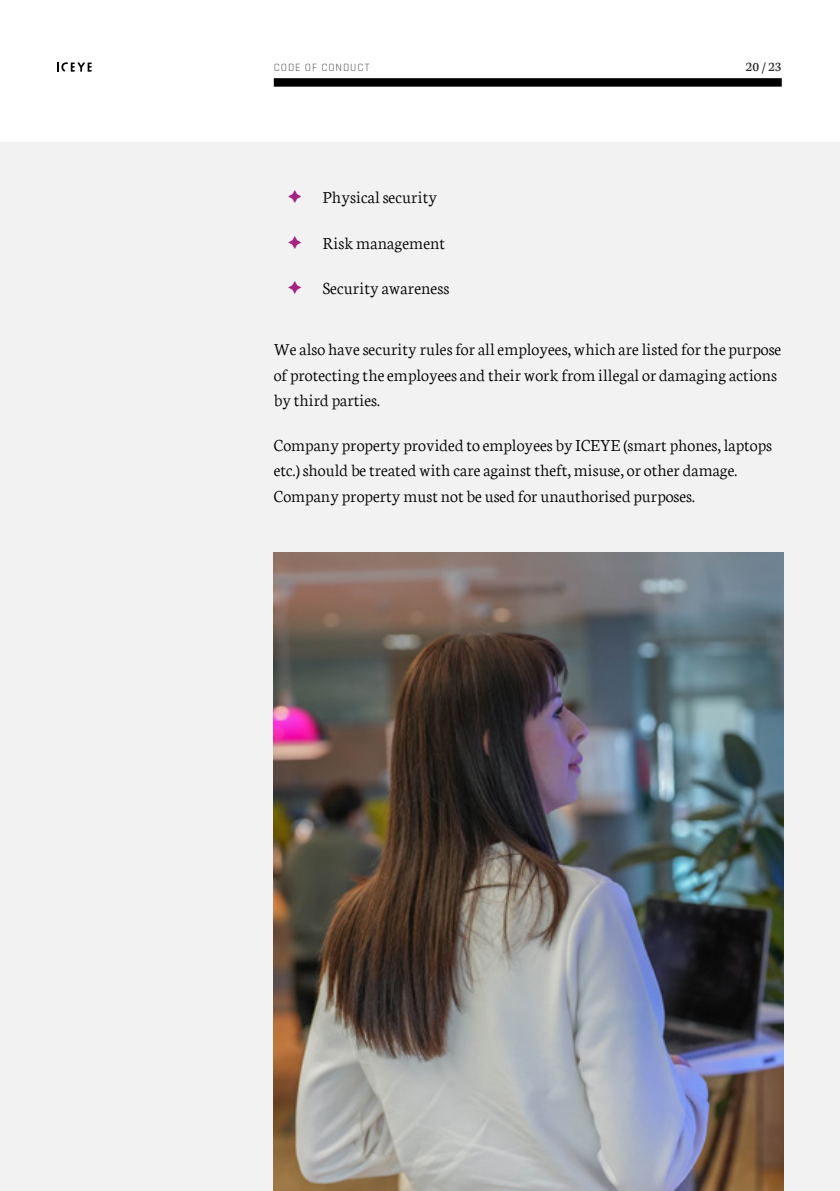
<style>
.page{position:relative;width:840px;height:1191px;background:#fff}
.page>*{position:absolute;margin:0;border:0;box-sizing:border-box;transform-origin:0 0}
.t1{font:300 18.2px "Neuton";color:#000}
.t2{font:300 18px/25.2px "Neuton";color:#000}
.t3{font:14.2px "Neuton";color:#292829}
.t4{font:11.2px "Rajdhani";letter-spacing:.08em;color:#565759}
</style>
<div class="page">
<div style="left:273px;top:78px;width:508px;height:9px;background:#000"></div>
<svg style="left:57px;top:62px;width:35px;height:10px"></svg>
<div style="left:0;top:142px;width:839px;height:1049px;background:#f2f2f2"></div>
<img style="left:273px;top:553px;width:509px;height:638px">
<p class="t4" style="left:273px;top:61px;width:97px">CODE OF CONDUCT</p>
<p class="t3" style="left:745px;top:59px;width:38px">20 / 23</p>
<p class="t1" style="left:322px;top:188px;width:116px">Physical security</p>
<p class="t1" style="left:322px;top:233px;width:124px">Risk management</p>
<p class="t1" style="left:322px;top:279px;width:128px">Security awareness</p>
<p class="t2" style="left:273px;top:337px;width:508px">We also have security rules for all employees, which are listed for the purpose of protecting the employees and their work from illegal or damaging actions by third parties.</p>
<p class="t2" style="left:273px;top:433px;width:499px">Company property provided to employees by ICEYE (smart phones, laptops etc.) should be treated with care against theft, misuse, or other damage.<br>Company property must not be used for unauthorised purposes.</p>
</div>
